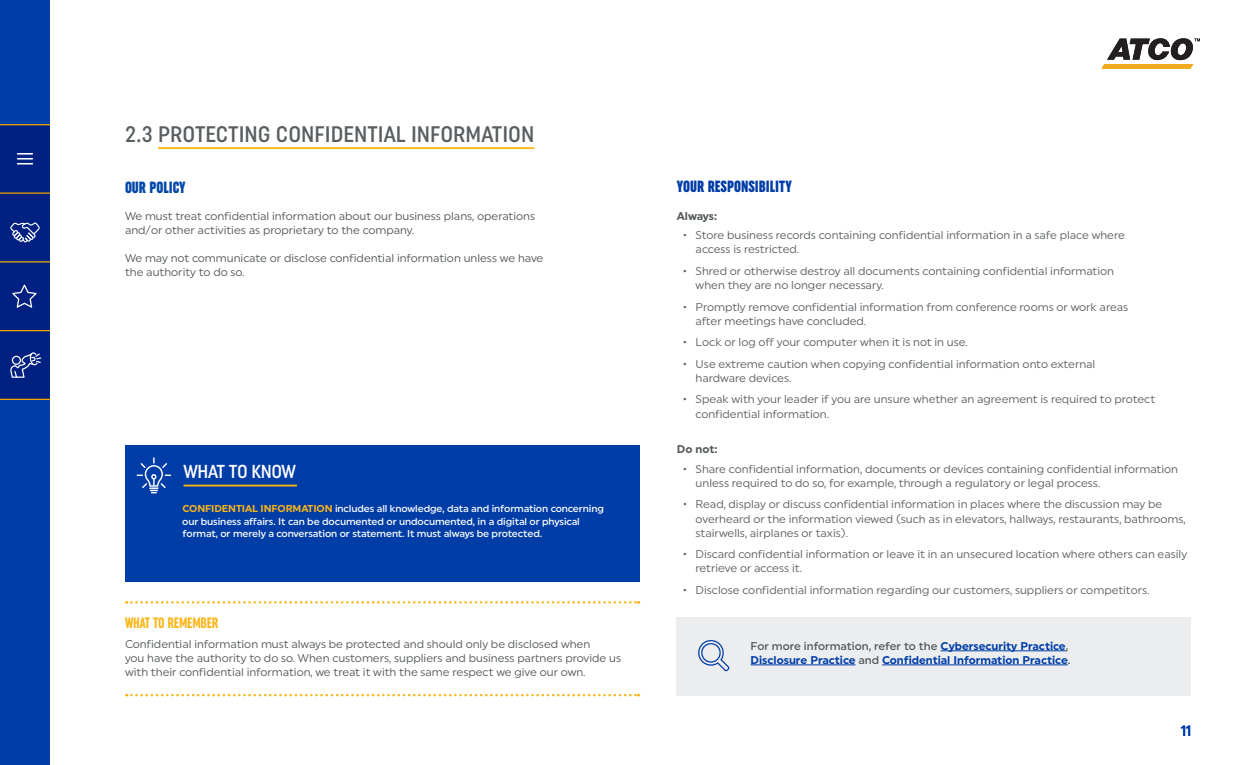
<style>
.page{position:relative;width:1260px;height:765px;background:#fff}
.page>*{position:absolute;margin:0;border:0;box-sizing:border-box;transform-origin:0 0}
.t1{font:500 condensed 22.5px "Uniform";color:#595e61}
.t2{font:500 condensed 18.75px "Uniform";letter-spacing:-.02em;color:#fff}
.t3{font:900 extra-condensed 16.25px "Uniform";color:#003da7}
.t4{font:900 extra-condensed 16.25px "Uniform";color:#0047a9}
.t5{font:700 extra-condensed 15px "Uniform";letter-spacing:-.01em;color:#fcb515}
.t6{font:700 extra-condensed 15px "Uniform";color:#003da7}
.t7{font:11.25px/14px "Uniform";color:#595e61}
.t8{font:11.25px/14px "Uniform";color:#52575a}
.t9{font:700 11.25px/14px "Uniform";color:#003da7}
.t10{font:700 11.25px "Uniform";letter-spacing:-.005em;color:#52575a}
.t11{font:500 10px/12.5px "Uniform";letter-spacing:-.01em;color:#fff}
.s1{font-weight:700;color:#fcb515}
.s2{font-weight:500;color:#52575a}
</style>
<div class="page">
<div style="left:0;top:0;width:50px;height:765px;background:#003da6"></div>
<div style="left:0;top:194px;width:50px;height:67px;background:#002181"></div>
<div style="left:0;top:262px;width:50px;height:68px;background:#002181"></div>
<div style="left:0;top:331px;width:50px;height:68px;background:#002181"></div>
<div style="left:0;top:125px;width:50px;height:67px;background:#002181"></div>
<hr style="left:0;top:192px;width:50px;height:2px;background:#f4a700">
<hr style="left:0;top:261px;width:50px;height:1px;background:#f4a700">
<hr style="left:0;top:330px;width:50px;height:1px;background:#f4a700">
<hr style="left:0;top:399px;width:50px;height:1px;background:#f4a700">
<div style="left:16px;top:152px;width:18px;height:3px;border:1px solid #002181"></div>
<div style="left:16px;top:157px;width:18px;height:3px;border:1px solid #002181"></div>
<div style="left:16px;top:162px;width:18px;height:3px;border:1px solid #002181"></div>
<svg style="left:10px;top:352px;width:31px;height:26px"></svg>
<svg style="left:10px;top:222px;width:30px;height:20px"></svg>
<svg style="left:12px;top:285px;width:25px;height:23px"></svg>
<hr style="left:0;top:124px;width:50px;height:1px;background:#f4a700">
<svg style="left:1101px;top:38px;width:99px;height:31px"></svg>
<hr style="left:158px;top:147px;width:376px;height:2px;background:#fcb515">
<div style="left:125px;top:445px;width:514px;height:136px;background:#003da7"></div>
<div style="left:677px;top:617px;width:514px;height:79px;background:#ebedee"></div>
<hr style="left:941px;top:651px;width:125px;height:1px;background:#003da7">
<hr style="left:751px;top:665px;width:105px;height:1px;background:#003da7">
<hr style="left:882px;top:665px;width:186px;height:1px;background:#003da7">
<svg style="left:126px;top:694px;width:513px;height:2px"></svg>
<svg style="left:126px;top:601px;width:513px;height:3px"></svg>
<svg style="left:137px;top:457px;width:34px;height:36px"></svg>
<svg style="left:698px;top:640px;width:32px;height:31px"></svg>
<hr style="left:184px;top:485px;width:113px;height:1px;background:#fcb515">
<h1 class="t1" style="left:125px;top:121px;width:411px">2.3 PROTECTING CONFIDENTIAL INFORMATION</h1>
<h3 class="t4" style="left:125px;top:178px;width:62px">OUR POLICY</h3>
<p class="t8" style="left:125px;top:209px;width:412px">We must treat confidential information about our business plans, operations and/or other activities as proprietary to the company.</p>
<p class="t8" style="left:125px;top:251px;width:420px">We may not communicate or disclose confidential information unless we have the authority to do so.</p>
<h2 class="t2" style="left:184px;top:460px;width:114px">WHAT TO KNOW</h2>
<p class="t11" style="left:182px;top:502px;width:423px"><span class="s1">CONFIDENTIAL INFORMATION</span> includes all knowledge, data and information concerning our business affairs. It can be documented or undocumented, in a digital or physical format, or merely a conversation or statement. It must always be protected.</p>
<h3 class="t3" style="left:677px;top:177px;width:116px">YOUR RESPONSIBILITY</h3>
<p class="t10" style="left:677px;top:209px;width:42px">Always:</p>
<p class="t7" style="left:696px;top:228px;width:431px;text-indent:-12px">• Store business records containing confidential information in a safe place where access is restricted.</p>
<p class="t7" style="left:696px;top:264px;width:420px;text-indent:-12px">• Shred or otherwise destroy all documents containing confidential information when they are no longer necessary.</p>
<p class="t7" style="left:696px;top:299px;width:434px;text-indent:-12px">• Promptly remove confidential information from conference rooms or work areas after meetings have concluded.</p>
<p class="t7" style="left:683px;top:335px;width:286px">• Lock or log off your computer when it is not in use.</p>
<p class="t7" style="left:696px;top:357px;width:401px;text-indent:-12px">• Use extreme caution when copying confidential information onto external hardware devices.</p>
<p class="t7" style="left:696px;top:392px;width:461px;text-indent:-12px">• Speak with your leader if you are unsure whether an agreement is required to protect confidential information.</p>
<p class="t10" style="left:677px;top:442px;width:42px">Do not:</p>
<p class="t7" style="left:696px;top:462px;width:484px;text-indent:-12px">• Share confidential information, documents or devices containing confidential information unless required to do so, for example, through a regulatory or legal process.</p>
<p class="t7" style="left:696px;top:497px;width:492px;text-indent:-12px">• Read, display or discuss confidential information in places where the discussion may be overheard or the information viewed (such as in elevators, hallways, restaurants, bathrooms, stairwells, airplanes or taxis).</p>
<p class="t7" style="left:696px;top:547px;width:493px;text-indent:-12px">• Discard confidential information or leave it in an unsecured location where others can easily retrieve or access it.</p>
<p class="t7" style="left:683px;top:583px;width:468px">• Disclose confidential information regarding our customers, suppliers or competitors.</p>
<h3 class="t5" style="left:125px;top:615px;width:95px">WHAT TO REMEMBER</h3>
<p class="t8" style="left:125px;top:637px;width:498px">Confidential information must always be protected and should only be disclosed when<br>you have the authority to do so. When customers, suppliers and business partners provide us with their confidential information, we treat it with the same respect we give our own.</p>
<p class="t9" style="left:751px;top:639px;width:321px"><span class="s2">For more information, refer to the</span> Cybersecurity Practice<span class="s2">,<br></span>Disclosure Practice <span class="s2">and</span> Confidential Information Practice<span class="s2">.</span></p>
<h3 class="t6" style="left:1181px;top:722px;width:12px">11</h3>
</div>
